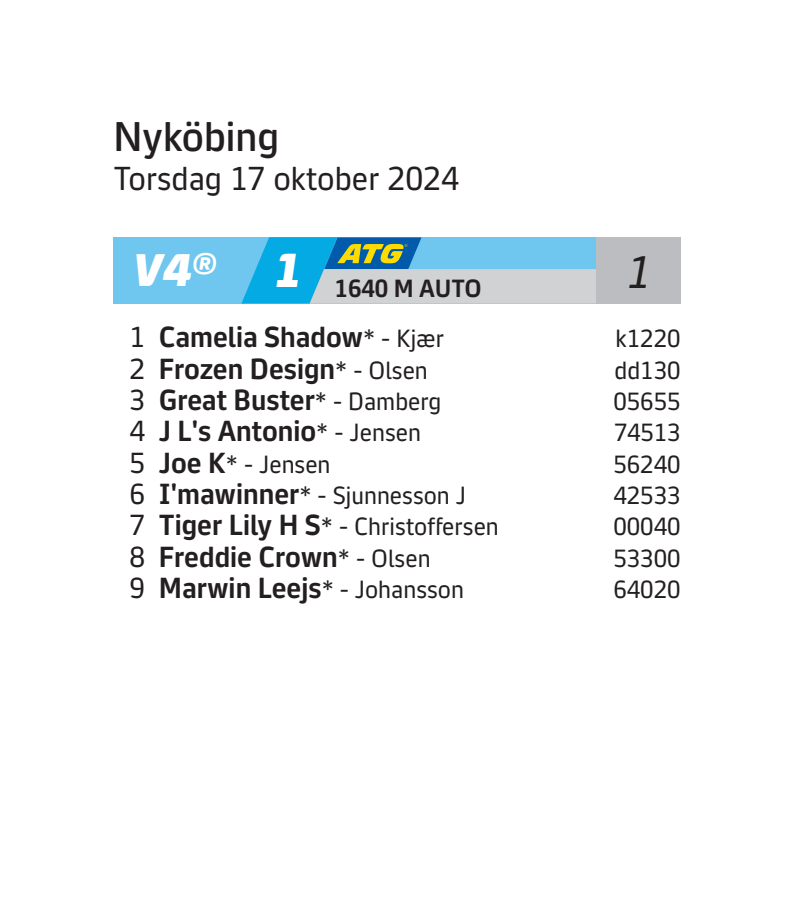
<style>
.page{position:relative;width:794px;height:908px;background:#fff}
.page>*{position:absolute;margin:0;border:0;box-sizing:border-box;transform-origin:0 0}
.t1{font:46px "ATG Rubrik";color:#fff}
.t2{font:44px "ATG Rubrik";color:#fff}
.t3{font:italic 44px "ATG Text";color:#231f20}
.t4{font:500 40px "ATG Text";color:#231f20}
.t5{font:32px "ATG Text";color:#231f20}
.HorseAndRider{font:700 28px "ATG Text";color:#231f20}
.S_REKORD{font:28px "ATG Text";color:#231f20}
.HorseAndRider-2{font:24px "ATG Text";color:#231f20}
.S_REKORD-2{font:24px "ATG Text";color:#231f20}
.t6{font:700 24px "ATG Text";color:#231f20}
.s1{font-weight:400;font-size:24px}
.s2{font-weight:700;font-size:28px}
</style>
<div class="page">
<div style="left:595px;top:237px;width:85px;height:66px;background:#bcbdc0"></div>
<svg style="left:113px;top:237px;width:483px;height:66px;background:#79bfdb"></svg>
<p class="t4" style="left:113px;top:113px;width:167px">Nyköbing</p>
<p class="t5" style="left:113px;top:159px;width:347px">Torsdag 17 oktober 2024</p>
<p class="t2" style="left:134px;top:244px;width:83px">V4®</p>
<p class="t1" style="left:277px;top:243px;width:25px">1</p>
<p class="t6" style="left:334px;top:274px;width:149px">1640 M AUTO</p>
<p class="t3" style="left:626px;top:246px;width:26px">1</p>
<p class="S_REKORD" style="left:129px;top:320px;width:17px">1</p>
<p class="HorseAndRider" style="left:159px;top:320px;width:287px">Camelia Shadow<span class="s1">* - Kjær</span></p>
<p class="S_REKORD-2" style="left:615px;top:324px;width:67px">k1220</p>
<p class="S_REKORD" style="left:129px;top:352px;width:17px">2</p>
<p class="HorseAndRider" style="left:159px;top:351px;width:271px">Frozen Design<span class="s1">* - Olsen</span></p>
<p class="S_REKORD-2" style="left:614px;top:356px;width:67px">dd130</p>
<p class="S_REKORD" style="left:129px;top:383px;width:17px">3</p>
<p class="HorseAndRider" style="left:159px;top:383px;width:284px">Great Buster<span class="s1">* - Damberg</span></p>
<p class="S_REKORD-2" style="left:613px;top:387px;width:69px">05655</p>
<p class="S_REKORD" style="left:129px;top:414px;width:17px">4</p>
<p class="HorseAndRider" style="left:159px;top:414px;width:264px">J L's Antonio<span class="s1">* - Jensen</span></p>
<p class="S_REKORD-2" style="left:614px;top:418px;width:68px">74513</p>
<p class="S_REKORD" style="left:129px;top:446px;width:17px">5</p>
<p class="HorseAndRider-2" style="left:159px;top:449px;width:173px"><span class="s2">Joe K</span>* - Jensen</p>
<p class="S_REKORD-2" style="left:613px;top:449px;width:69px">56240</p>
<p class="S_REKORD" style="left:129px;top:477px;width:17px">6</p>
<p class="HorseAndRider-2" style="left:159px;top:481px;width:309px"><span class="s2">I'mawinner</span>* - Sjunnesson J</p>
<p class="S_REKORD-2" style="left:613px;top:481px;width:69px">42533</p>
<p class="S_REKORD" style="left:129px;top:508px;width:17px">7</p>
<p class="HorseAndRider-2" style="left:159px;top:512px;width:342px"><span class="s2">Tiger Lily H S</span>* - Christoffersen</p>
<p class="S_REKORD-2" style="left:613px;top:512px;width:69px">00040</p>
<p class="S_REKORD" style="left:129px;top:540px;width:17px">8</p>
<p class="HorseAndRider" style="left:159px;top:539px;width:273px">Freddie Crown<span class="s1">* - Olsen</span></p>
<p class="S_REKORD-2" style="left:613px;top:543px;width:69px">53300</p>
<p class="S_REKORD" style="left:129px;top:571px;width:17px">9</p>
<p class="HorseAndRider" style="left:159px;top:570px;width:307px">Marwin Leejs<span class="s1">* - Johansson</span></p>
<p class="S_REKORD-2" style="left:613px;top:575px;width:69px">64020</p>
</div>
